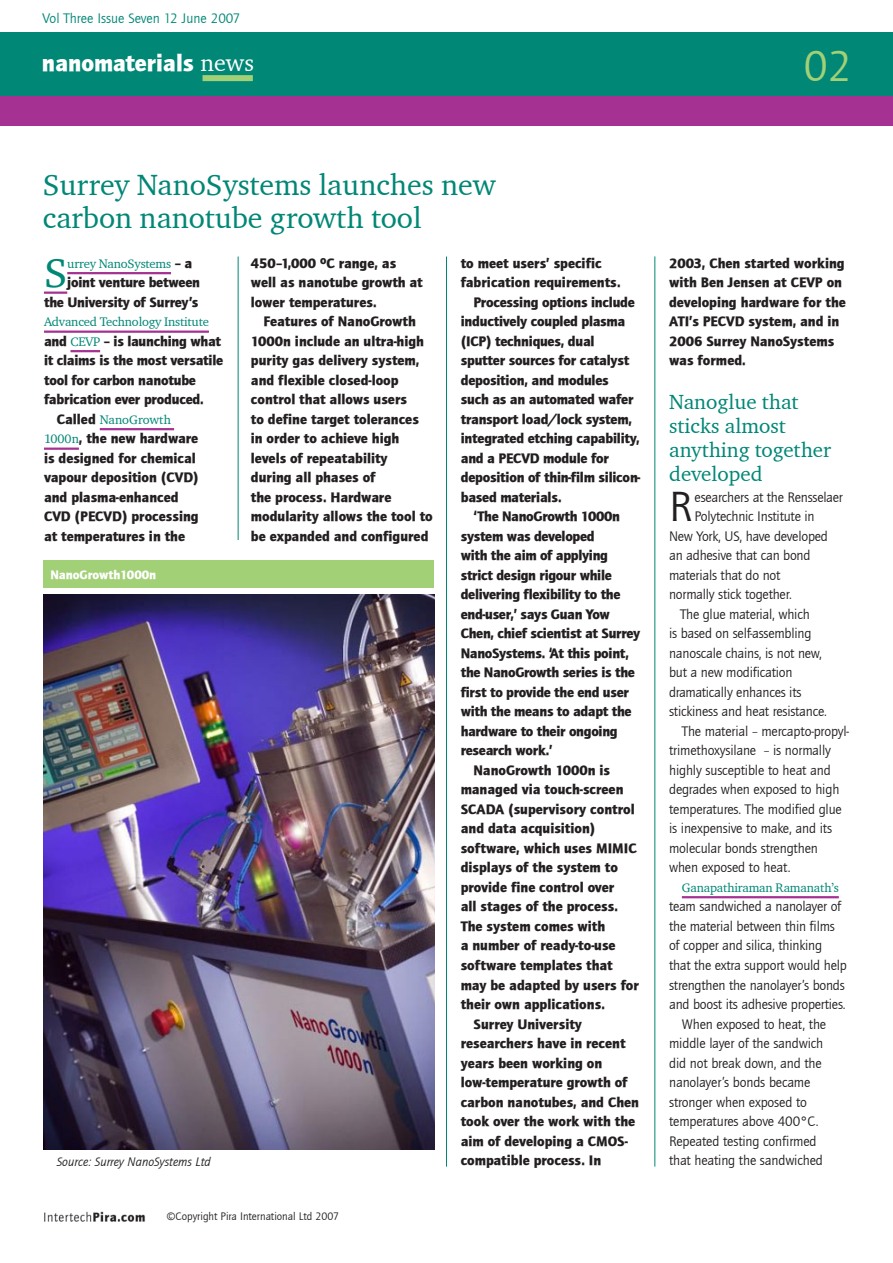
<style>
.page{position:relative;width:893px;height:1263px;background:#fff}
.page>*{position:absolute;margin:0;border:0;box-sizing:border-box;transform-origin:0 0}
.t1{font:45px "Quay Sans ITCTT Book";color:#a1d076}
.Text_Para_1{font:43.5px "Quay Sans ITCTT Book";color:#231f20}
.Intro_Para_1{font:41.85px "Charter ITC";color:#008776}
.B_Head{font:30px/33px "Charter ITC";color:#008776}
.t2{font:24px "Quay Sans ITCTT Black";color:#fff}
.C_Head{font:21px/24px "Charter ITC";color:#008776}
.Text_Para_2{font:14.25px/19.5px "Quay Sans ITCTT Black";color:#231f20}
.Text_Para_2-2{font:14.25px/19.5px "Quay Sans ITCTT Book";letter-spacing:-.01em;color:#231f20}
.Text_Para_2-3{font:14.25px/19.5px "Quay Sans ITCTT Black";letter-spacing:-.02em;color:#231f20}
.Text_Para_1-2{font:14.25px "Quay Sans ITCTT Book";letter-spacing:-.015em;color:#231f20}
.Intro_Para_1-2{font:14.25px/19.5px "Quay Sans ITCTT Black";letter-spacing:-.015em;color:#231f20;text-align:right}
.Issue_date_and_numbe{font:14.25px "Quay Sans ITCTT Book";color:#008776}
.Intro_Para_1-3{font:12.75px "Charter ITC";letter-spacing:-.015em;color:#008776}
.Text_Para_2-4{font:12.75px "Charter ITC";letter-spacing:-.015em;color:#008776}
.Table_Source{font:italic 12.75px "Quay Sans ITCTT Book";color:#231f20}
.Table_Caption{font:12.75px "Quay Sans ITCTT Black";color:#fff}
.Copyright{font:11.25px "Quay Sans ITCTT Book";color:#231f20}
.s1{font-family:"Charter ITC"}
.s2{font-family:"Quay Sans ITCTT Black";font-size:14.25px;color:#231f20}
.s3{font-family:"Charter ITC";font-size:12.75px;color:#008776}
</style>
<div class="page">
<div style="left:0;top:32px;width:893px;height:64px;background:#008776"></div>
<hr style="left:44px;top:291px;width:23px;height:3px;background:#a53293">
<hr style="left:67px;top:272px;width:104px;height:2px;background:#a53293">
<hr style="left:44px;top:330px;width:165px;height:3px;background:#a53293">
<hr style="left:71px;top:350px;width:29px;height:2px;background:#a53293">
<hr style="left:100px;top:428px;width:74px;height:2px;background:#a53293">
<hr style="left:44px;top:447px;width:35px;height:3px;background:#a53293">
<hr style="left:682px;top:896px;width:157px;height:2px;background:#a53293">
<hr style="left:238px;top:256px;width:1px;height:284px;background:#008776">
<hr style="left:446px;top:256px;width:1px;height:910px;background:#008776">
<hr style="left:655px;top:256px;width:1px;height:910px;background:#008776">
<img style="left:44px;top:1211px;width:101px;height:11px">
<div style="left:0;top:96px;width:893px;height:29px;background:#a53293"></div>
<div style="left:203px;top:75px;width:50px;height:6px;background:#a1d076"></div>
<img style="left:44px;top:594px;width:391px;height:555px">
<div style="left:43px;top:560px;width:391px;height:28px;background:#a1d076"></div>
<p class="Issue_date_and_numbe" style="left:43px;top:10px;width:199px">Vol Three Issue Seven 12 June 2007</p>
<p class="t2" style="left:42px;top:48px;width:214px">nanomaterials <span class="s1">news</span></p>
<p class="t1" style="left:804px;top:38px;width:49px">02</p>
<p class="B_Head" style="left:43px;top:168px;width:454px">Surrey NanoSystems launches new carbon nanotube growth tool</p>
<p class="Intro_Para_1" style="left:44px;top:247px;width:25px">S</p>
<p class="Intro_Para_1-3" style="left:67px;top:256px;width:127px">urrey NanoSystems <span class="s2">– a</span></p>
<p class="Intro_Para_1-2" style="left:44px;top:273px;width:158px">joint venture between the University of Surrey’s</p>
<p class="Intro_Para_1-3" style="left:44px;top:314px;width:166px">Advanced Technology Institute</p>
<p class="Intro_Para_1-2" style="left:44px;top:331px;width:181px;text-align:left">and <span class="s3">CEVP</span> – is launching what it claims is the most versatile tool for carbon nanotube fabrication ever produced.</p>
<p class="Text_Para_2-4" style="left:57px;top:412px;width:116px"><span class="s2">Called</span> NanoGrowth</p>
<p class="Text_Para_2" style="left:44px;top:429px;width:156px"><span class="s3">1000n</span>, the new hardware is designed for chemical vapour deposition (CVD) and plasma-enhanced<br>CVD (PECVD) processing at temperatures in the</p>
<p class="Table_Caption" style="left:51px;top:567px;width:107px">NanoGrowth1000n</p>
<p class="Text_Para_2" style="left:251px;top:253px;width:173px">450–1,000 <sup>o</sup>C range, as well as nanotube growth at lower temperatures.</p>
<p class="Text_Para_2" style="left:251px;top:312px;width:183px;text-indent:13px">Features of NanoGrowth<br>1000n include an ultra-high purity gas delivery system, and flexible closed-loop control that allows users<br>to define target tolerances in order to achieve high levels of repeatability<br>during all phases of<br>the process. Hardware modularity allows the tool to be expanded and configured</p>
<p class="Table_Source" style="left:57px;top:1154px;width:156px">Source: Surrey NanoSystems Ltd</p>
<p class="Copyright" style="left:167px;top:1209px;width:174px">©Copyright Pira International Ltd 2007</p>
<p class="Text_Para_2" style="left:461px;top:253px;width:161px">to meet users’ specific fabrication requirements.</p>
<p class="Text_Para_2" style="left:461px;top:292px;width:181px;text-indent:13px">Processing options include inductively coupled plasma (ICP) techniques, dual sputter sources for catalyst deposition, and modules<br>such as an automated wafer transport load/lock system, integrated etching capability, and a PECVD module for deposition of thin-film silicon&shy;based materials.</p>
<p class="Text_Para_2-3" style="left:461px;top:507px;width:181px;text-indent:13px">‘The NanoGrowth 1000n system was developed<br>with the aim of applying strict design rigour while delivering flexibility to the end-user,’ says Guan Yow<br>Chen, chief scientist at Surrey<br>NanoSystems. ‘At this point, the NanoGrowth series is the first to provide the end user with the means to adapt the hardware to their ongoing research work.’</p>
<p class="Text_Para_2" style="left:461px;top:760px;width:180px;text-indent:13px">NanoGrowth 1000n is managed via touch-screen<br>SCADA (supervisory control and data acquisition) software, which uses MIMIC displays of the system to provide fine control over<br>all stages of the process.<br>The system comes with<br>a number of ready-to-use software templates that may be adapted by users for their own applications.</p>
<p class="Text_Para_2" style="left:461px;top:1014px;width:180px;text-indent:13px">Surrey University researchers have in recent years been working on low-temperature growth of carbon nanotubes, and Chen took over the work with the aim of developing a CMOS&shy;compatible process. In</p>
<p class="Text_Para_2" style="left:669px;top:253px;width:178px">2003, Chen started working with Ben Jensen at CEVP on developing hardware for the<br>ATI’s PECVD system, and in<br>2006 Surrey NanoSystems was formed.</p>
<p class="C_Head" style="left:669px;top:389px;width:164px">Nanoglue that sticks almost anything together developed</p>
<p class="Text_Para_1" style="left:669px;top:480px;width:25px">R</p>
<p class="Text_Para_1-2" style="left:694px;top:488px;width:150px">esearchers at the Rensselaer</p>
<p class="Text_Para_1-2" style="left:694px;top:508px;width:122px">Polytechnic Institute in</p>
<p class="Text_Para_1-2" style="left:669px;top:527px;width:160px">New York, US, have developed</p>
<p class="Text_Para_1-2" style="left:669px;top:547px;width:143px">an adhesive that can bond</p>
<p class="Text_Para_1-2" style="left:669px;top:566px;width:113px">materials that do not</p>
<p class="Text_Para_1-2" style="left:669px;top:586px;width:124px">normally stick together.</p>
<p class="Text_Para_1-2" style="left:680px;top:605px;width:131px">The glue material, which</p>
<p class="Text_Para_1-2" style="left:669px;top:625px;width:144px">is based on self-assembling</p>
<p class="Text_Para_1-2" style="left:669px;top:644px;width:154px">nanoscale chains, is not new,</p>
<p class="Text_Para_1-2" style="left:669px;top:664px;width:125px">but a new modification</p>
<p class="Text_Para_1-2" style="left:669px;top:683px;width:134px">dramatically enhances its</p>
<p class="Text_Para_1-2" style="left:669px;top:703px;width:159px">stickiness and heat resistance.</p>
<p class="Text_Para_2-2" style="left:669px;top:721px;width:181px;text-indent:13px">The material – mercapto-propyl&shy;trimethoxysilane – is normally highly susceptible to heat and degrades when exposed to high temperatures. The modified glue is inexpensive to make, and its molecular bonds strengthen when exposed to heat.</p>
<p class="Text_Para_2-4" style="left:682px;top:880px;width:158px">Ganapathiraman Ramanath’s</p>
<p class="Text_Para_2-2" style="left:669px;top:897px;width:179px">team sandwiched a nanolayer of the material between thin films of copper and silica, thinking that the extra support would help strengthen the nanolayer’s bonds and boost its adhesive properties.</p>
<p class="Text_Para_2-2" style="left:669px;top:1014px;width:159px;text-indent:13px">When exposed to heat, the middle layer of the sandwich did not break down, and the nanolayer’s bonds became stronger when exposed to temperatures above 400°C.<br>Repeated testing confirmed that heating the sandwiched</p>
</div>
